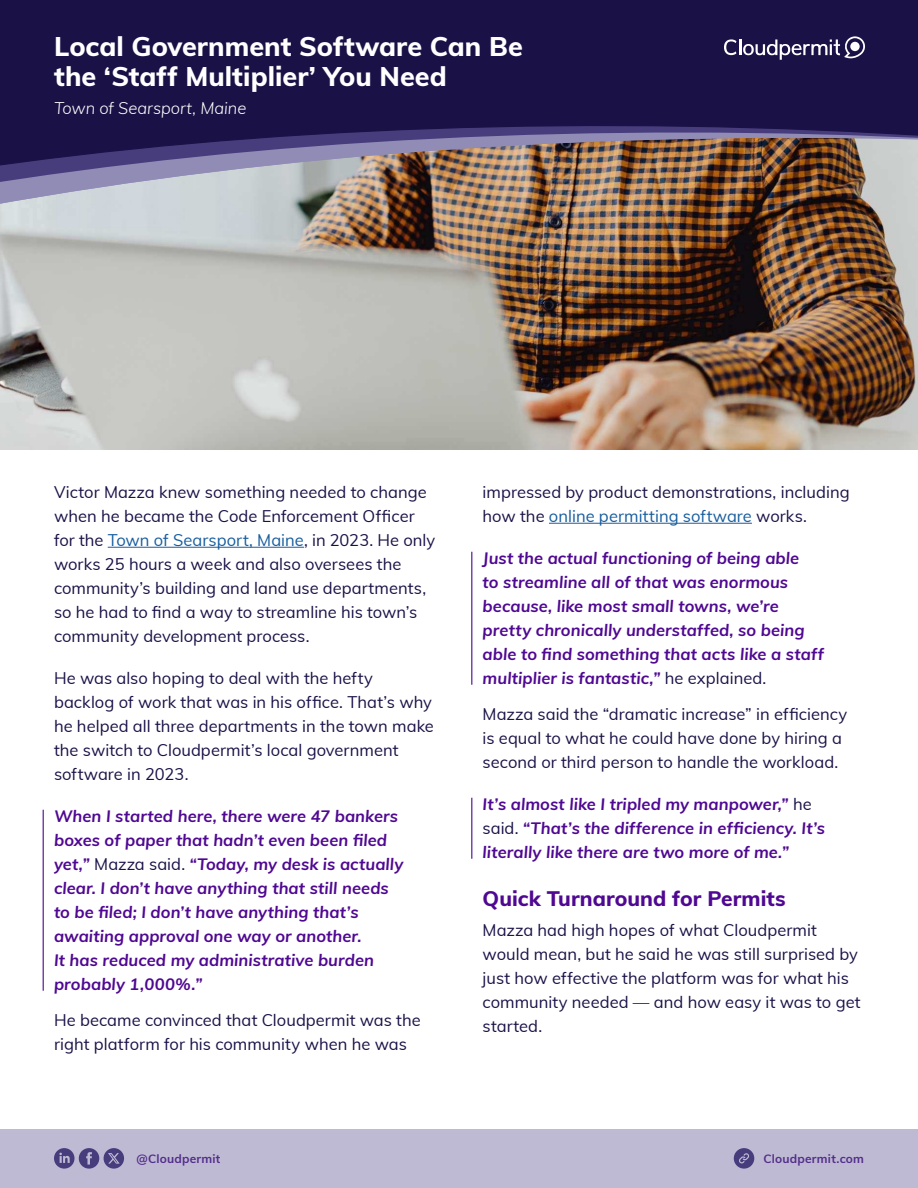
<style>
.page{position:relative;width:918px;height:1188px;background:#fff}
.page>*{position:absolute;margin:0;border:0;box-sizing:border-box;transform-origin:0 0}
.t1{font:800 27px/30px "Muli";color:#fff}
.Brochure_hed{font:800 21px "Muli";color:#4f0891}
.t2{font:16.5px/24px "Muli";color:#1a1247}
.t3{font:italic 700 16.5px/24px "Muli";letter-spacing:.005em;color:#4f0891}
.t4{font:italic 300 16.5px "Muli";color:#fff}
.t5{font:700 12px "Muli";letter-spacing:.015em;color:#522e8a}
.s1{color:#175d9e}
.s2{font-weight:400;font-style:normal;color:#191147}
</style>
<div class="page">
<img style="left:0;top:213px;width:918px;height:236px">
<hr style="left:108px;top:547px;width:196px;height:1px;background:#175d9e">
<hr style="left:43px;top:810px;width:1px;height:181px;background:#4f0891">
<hr style="left:549px;top:523px;width:203px;height:1px;background:#175d9e">
<hr style="left:471px;top:552px;width:1px;height:133px;background:#4f0891">
<hr style="left:471px;top:798px;width:1px;height:61px;background:#4f0891">
<img style="left:0;top:192px;width:918px;height:21px">
<img style="left:0;top:174px;width:918px;height:18px">
<svg style="left:0;top:0;width:918px;height:174px;background:#302652"></svg>
<div style="left:0;top:1130px;width:918px;height:58px;background:#bfbad4"></div>
<svg style="left:54px;top:1148px;width:70px;height:21px"></svg>
<svg style="left:734px;top:1148px;width:20px;height:21px"></svg>
<svg style="left:724px;top:36px;width:141px;height:24px;background:#504a73"></svg>
<h1 class="t1" style="left:54px;top:30px;width:470px">Local Government Software Can Be the ‘Staff Multiplier’ You Need</h1>
<p class="t4" style="left:54px;top:96px;width:194px">Town of Searsport, Maine</p>
<p class="t2" style="left:54px;top:479px;width:383px">Victor Mazza knew something needed to change when he became the Code Enforcement Officer for the <span class="s1">Town of Searsport, Maine</span>, in 2023. He only works 25 hours a week and also oversees the community’s building and land use departments, so he had to find a way to streamline his town’s community development process.</p>
<p class="t2" style="left:54px;top:665px;width:381px">He was also hoping to deal with the hefty backlog of work that was in his office. That’s why he helped all three departments in the town make the switch to Cloudpermit’s local government software in 2023.</p>
<p class="t3" style="left:54px;top:803px;width:351px">When I started here, there were 47 bankers boxes of paper that hadn’t even been filed yet,” <span class="s2">Mazza said.</span> “Today, my desk is actually clear. I don’t have anything that still needs to be filed; I don’t have anything that’s awaiting approval one way or another.<br>It has reduced my administrative burden probably 1,000%.”</p>
<p class="t2" style="left:54px;top:1007px;width:368px">He became convinced that Cloudpermit was the right platform for his community when he was</p>
<p class="t2" style="left:483px;top:479px;width:369px">impressed by product demonstrations, including how the <span class="s1">online permitting software</span> works.</p>
<p class="t3" style="left:483px;top:545px;width:343px">Just the actual functioning of being able<br>to streamline all of that was enormous because, like most small towns, we’re pretty chronically understaffed, so being able to find something that acts like a staff multiplier is fantastic,” <span class="s2">he explained.</span></p>
<p class="t2" style="left:483px;top:701px;width:366px">Mazza said the “dramatic increase” in efficiency is equal to what he could have done by hiring a second or third person to handle the workload.</p>
<p class="t3" style="left:483px;top:791px;width:344px">It’s almost like I tripled my manpower,” <span class="s2">he said.</span> “That’s the difference in efficiency. It’s literally like there are two more of me.”</p>
<p class="Brochure_hed" style="left:483px;top:883px;width:305px">Quick Turnaround for Permits</p>
<p class="t2" style="left:483px;top:917px;width:379px">Mazza had high hopes of what Cloudpermit would mean, but he said he was still surprised by just how effective the platform was for what his community needed — and how easy it was to get started.</p>
<p class="t5" style="left:137px;top:1150px;width:85px">@Cloudpermit</p>
<p class="t5" style="left:764px;top:1150px;width:102px">Cloudpermit.com</p>
</div>
